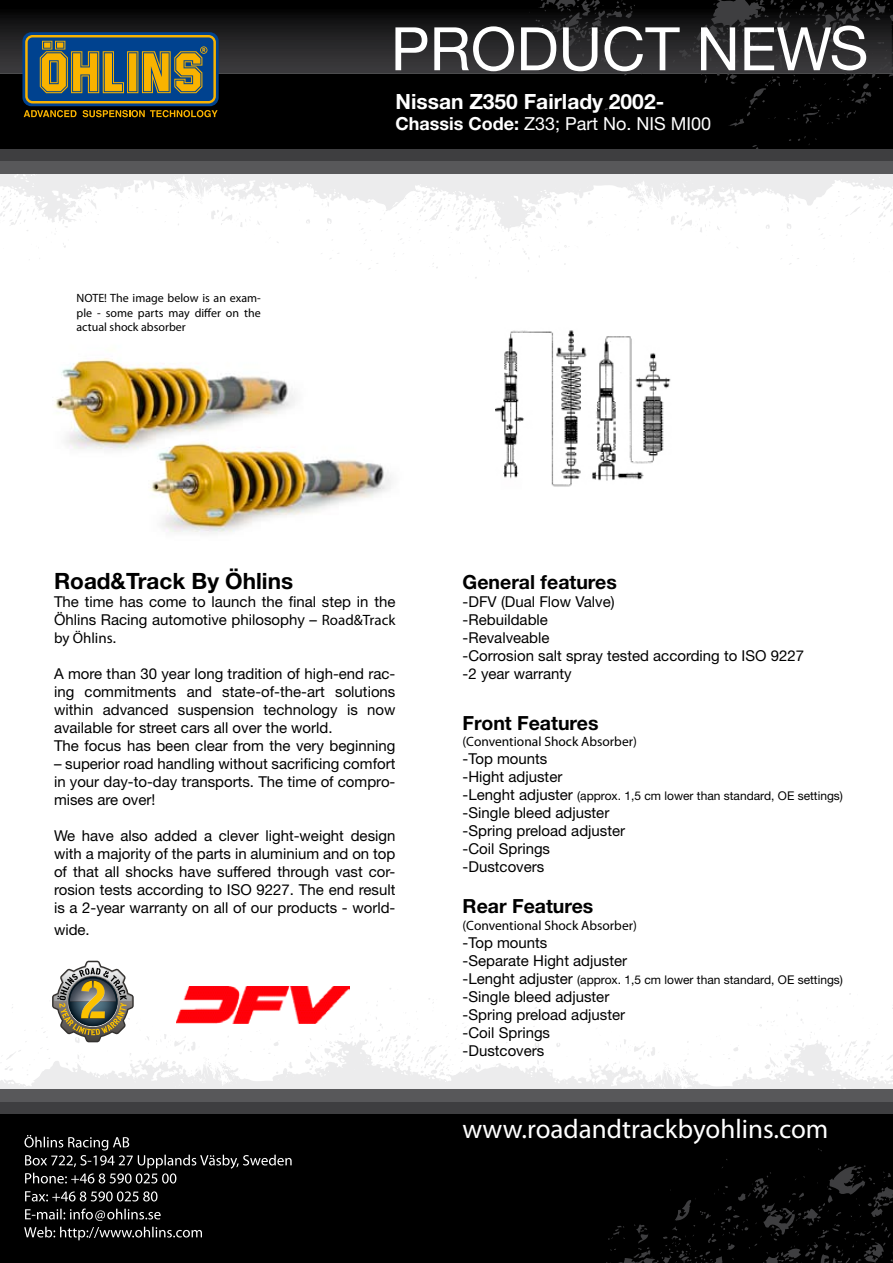
<style>
.page{position:relative;width:893px;height:1263px;background:#fff}
.page>*{position:absolute;margin:0;border:0;box-sizing:border-box;transform-origin:0 0}
.t1{font:60px "Helvetica Neue LT Std";color:#fff}
.t2{font:27px "Myriad Pro";color:#fff}
.t3{font:700 22.5px "Helvetica Neue LT Std";color:#000}
.t4{font:700 21px "Helvetica Neue LT Std";color:#fff}
.t5{font:700 19.5px "Helvetica Neue LT Std";color:#000}
.t6{font:18px "Helvetica Neue LT Std";color:#fff}
.t7{font:15px/18px "Helvetica Neue LT Std";color:#000}
.t8{font:15px "Myriad Pro";color:#000}
.t9{font:13.5px "Myriad Pro";color:#000}
.t10{font:12px "Helvetica Neue LT Std";color:#000}
.t11{font:12px/14.4px "Myriad Pro";color:#000;text-align:justify}
.s1{font-weight:700}
.s2{font-family:"Myriad Pro"}
.s3{font-family:"Helvetica Neue LT Std"}
.s4{font-size:15px}
</style>
<div class="page">
<svg style="left:0;top:988px;width:893px;height:101px"></svg>
<svg style="left:0;top:174px;width:893px;height:104px"></svg>
<div style="left:0;top:1114px;width:893px;height:149px;background:#000"></div>
<svg style="left:606px;top:1130px;width:287px;height:133px"></svg>
<div style="left:0;top:1101px;width:893px;height:13px;background:#3e3e40"></div>
<div style="left:0;top:1089px;width:893px;height:12px;background:#58585a"></div>
<div style="left:0;top:0;width:893px;height:149px;background:#000"></div>
<img style="left:0;top:15px;width:529px;height:59px">
<svg style="left:529px;top:0;width:364px;height:149px"></svg>
<div style="left:0;top:149px;width:893px;height:13px;background:#3e3e40"></div>
<div style="left:0;top:161px;width:893px;height:13px;background:#58585a"></div>
<svg style="left:24px;top:1135px;width:268px;height:105px"></svg>
<div style="left:22px;top:32px;width:197px;height:74px;background:linear-gradient(to right,#00428f,#00428f);border-radius:9px"></div>
<svg style="left:25px;top:35px;width:191px;height:68px"></svg>
<svg style="left:24px;top:110px;width:53px;height:7px"></svg>
<svg style="left:83px;top:110px;width:135px;height:7px"></svg>
<svg style="left:52px;top:961px;width:82px;height:81px"></svg>
<img style="left:176px;top:986px;width:174px;height:37px">
<img style="left:150px;top:459px;width:241px;height:75px">
<img style="left:54px;top:358px;width:257px;height:119px">
<img style="left:495px;top:330px;width:176px;height:157px">
<h1 class="t1" style="left:391px;top:13px;width:479px">PRODUCT NEWS</h1>
<p class="t11" style="left:77px;top:291px;width:186px">NOTE! The image below is an exam&shy;ple - some parts may differ on the actual shock absorber</p>
<h3 class="t4" style="left:395px;top:88px;width:270px">Nissan Z350 Fairlady 2002-</h3>
<p class="t6" style="left:395px;top:113px;width:317px"><span class="s1">Chassis Code:</span> Z33; Part No. NIS MI00</p>
<h3 class="t3" style="left:54px;top:567px;width:241px">Road&amp;Track By Öhlins</h3>
<p class="t7" style="left:54px;top:593px;width:343px">The time has come to launch the final step in the<br>Öhlins Racing automotive philosophy – <span class="s2">Road&amp;Track</span></p>
<p class="t8" style="left:54px;top:629px;width:64px">by Öhlins<span class="s3">.</span></p>
<p class="t7" style="left:54px;top:665px;width:343px">A more than 30 year long tradition of high-end rac&shy;ing commitments and state-of-the-art solutions within advanced suspension technology is now available for street cars all over the world.<br>The focus has been clear from the very beginning</p>
<p class="t7" style="left:54px;top:755px;width:343px;text-align:justify">– superior road handling without sacrificing comfort in your day-to-day transports. The time of compro&shy;mises are over!</p>
<p class="t7" style="left:54px;top:827px;width:343px;text-align:justify">We have also added a clever light-weight design with a majority of the parts in aluminium and on top of that all shocks have suffered through vast cor&shy;rosion tests according to ISO 9227. The end result is a 2-year warranty on all of our products - world-</p>
<p class="t7" style="left:54px;top:920px;width:37px">wide.</p>
<h3 class="t5" style="left:463px;top:570px;width:156px">General features</h3>
<p class="t7" style="left:463px;top:593px;width:343px">-DFV (Dual Flow Valve)<br>-Rebuildable<br>-Revalveable<br>-Corrosion salt spray tested according to ISO 9227 -2 year warranty</p>
<h3 class="t5" style="left:463px;top:711px;width:137px">Front Features</h3>
<p class="t9" style="left:463px;top:733px;width:176px">(Conventional Shock Absorber)</p>
<p class="t7" style="left:463px;top:749px;width:101px">-Top mounts -Hight adjuster</p>
<p class="t10" style="left:463px;top:789px;width:382px"><span class="s4">-Lenght adjuster</span> (approx. 1,5 cm lower than standard, OE settings)</p>
<p class="t7" style="left:463px;top:803px;width:164px">-Single bleed adjuster -Spring preload adjuster -Coil Springs -Dustcovers</p>
<h3 class="t5" style="left:463px;top:894px;width:132px">Rear Features</h3>
<p class="t9" style="left:463px;top:917px;width:176px">(Conventional Shock Absorber)</p>
<p class="t7" style="left:463px;top:933px;width:166px">-Top mounts<br>-Separate Hight adjuster</p>
<p class="t10" style="left:463px;top:972px;width:382px"><span class="s4">-Lenght adjuster</span> (approx. 1,5 cm lower than standard, OE settings)</p>
<p class="t7" style="left:463px;top:987px;width:164px">-Single bleed adjuster -Spring preload adjuster -Coil Springs -Dustcovers</p>
<h2 class="t2" style="left:462px;top:1112px;width:367px">www.roadandtrackbyohlins.com</h2>
</div>
